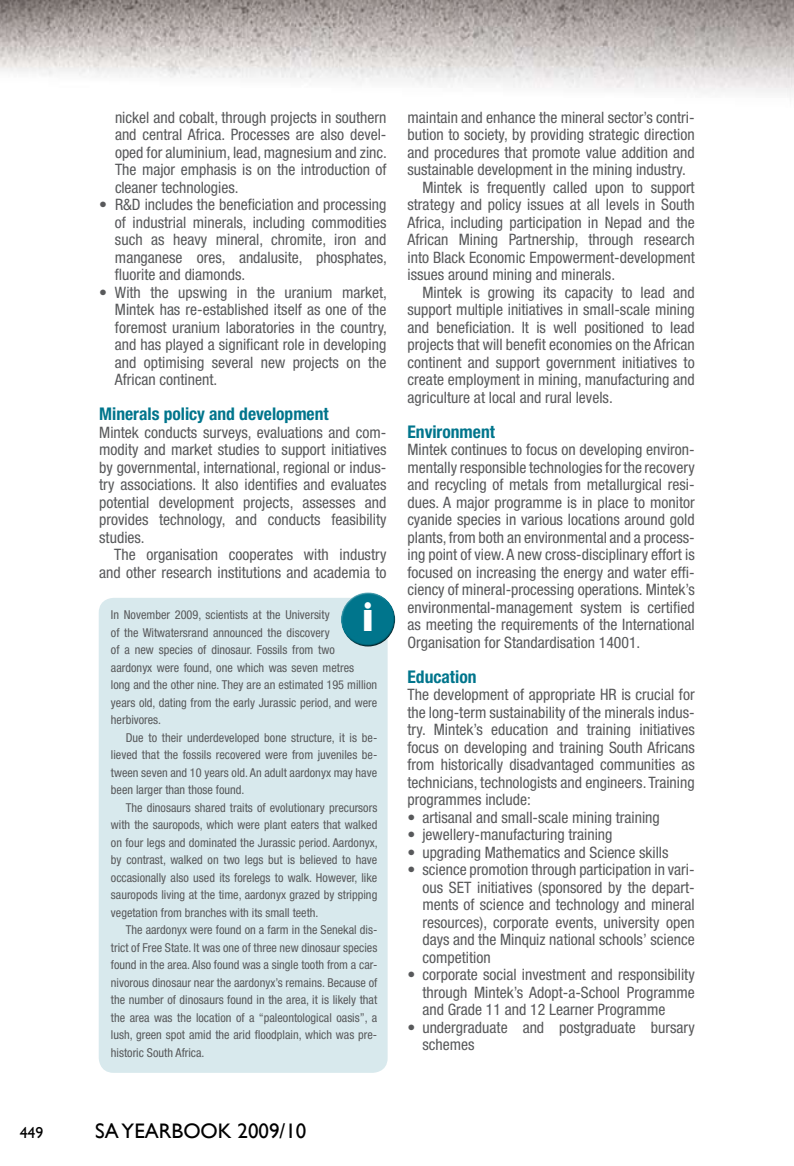
<style>
.page{position:relative;width:794px;height:1166px;background:#fff}
.page>*{position:absolute;margin:0;border:0;box-sizing:border-box;transform-origin:0 0}
.t1{font:700 42px "Gill Sans";color:#fff}
.t2{font:21px "Gill Sans";color:#000}
.t3{font:700 condensed 17.5px "Helvetica Neue";color:#00758c}
.t4{font:condensed 15.75px/17.5px "Helvetica Neue";color:#58595b;text-align:justify}
.t5{font:15.75px "Gill Sans";color:#000}
.t6{font:condensed 12.25px/17.5px "Helvetica Neue";color:#58595b;text-align:justify}
</style>
<div class="page">
<img style="left:0;top:0;width:794px;height:96px">
<div style="left:99px;top:598px;width:288px;height:475px;background:#d8e9ed;border-radius:15px"></div>
<div style="left:340px;top:591px;width:57px;height:58px;background:#000;opacity:.75"></div>
<p class="t4" style="left:115px;top:108px;width:273px">nickel and cobalt, through projects in southern and central Africa. Processes are also devel&shy;oped for aluminium, lead, magnesium and zinc.<br>The major emphasis is on the introduction of cleaner technologies.</p>
<p class="t4" style="left:115px;top:196px;width:273px;text-indent:-16px">• R&amp;D includes the beneficiation and processing of industrial minerals, including commodities such as heavy mineral, chromite, iron and manganese ores, andalusite, phosphates, fluorite and diamonds.</p>
<p class="t4" style="left:115px;top:283px;width:273px;text-indent:-16px">• With the upswing in the uranium market, Mintek has re-established itself as one of the foremost uranium laboratories in the country, and has played a significant role in developing and optimising several new projects on the African continent.</p>
<p class="t3" style="left:99px;top:403px;width:231px">Minerals policy and development</p>
<p class="t4" style="left:99px;top:423px;width:289px">Mintek conducts surveys, evaluations and com&shy;modity and market studies to support initiatives by governmental, international, regional or indus&shy;try associations. It also identifies and evaluates potential development projects, assesses and provides technology, and conducts feasibility studies.</p>
<p class="t4" style="left:99px;top:546px;width:289px;text-align:right">The organisation cooperates with industry and other research institutions and academia to</p>
<h1 class="t1" style="left:361px;top:593px;width:14px">i</h1>
<p class="t6" style="left:111px;top:606px;width:268px;text-align:left">In November 2009, scientists at the University<br>of the Witwatersrand announced the discovery<br>of a new species of dinosaur. Fossils from two aardonyx were found, one which was seven metres<br>long and the other nine. They are an estimated 195 million years old, dating from the early Jurassic period, and were herbivores.</p>
<p class="t6" style="left:111px;top:728px;width:268px;text-indent:15px">Due to their underdeveloped bone structure, it is be&shy;lieved that the fossils recovered were from juveniles be&shy;tween seven and 10 years old. An adult aardonyx may have been larger than those found.</p>
<p class="t6" style="left:111px;top:798px;width:268px;text-indent:15px">The dinosaurs shared traits of evolutionary precursors with the sauropods, which were plant eaters that walked on four legs and dominated the Jurassic period. Aardonyx, by contrast, walked on two legs but is believed to have occasionally also used its forelegs to walk. However, like sauropods living at the time, aardonyx grazed by stripping vegetation from branches with its small teeth.</p>
<p class="t6" style="left:111px;top:921px;width:268px;text-indent:15px">The aardonyx were found on a farm in the Senekal dis&shy;trict of Free State. It was one of three new dinosaur species found in the area. Also found was a single tooth from a car&shy;nivorous dinosaur near the aardonyx’s remains. Because of the number of dinosaurs found in the area, it is likely that the area was the location of a “paleontological oasis”, a lush, green spot amid the arid floodplain, which was pre&shy;historic South Africa.</p>
<p class="t4" style="left:407px;top:108px;width:289px">maintain and enhance the mineral sector’s contri-</p>
<p class="t4" style="left:407px;top:126px;width:289px">bution to society, by providing strategic direction</p>
<p class="t4" style="left:407px;top:143px;width:289px">and procedures that promote value addition and</p>
<p class="t4" style="left:407px;top:161px;width:280px">sustainable development in the mining industry.</p>
<p class="t4" style="left:422px;top:178px;width:274px">Mintek is frequently called upon to support</p>
<p class="t4" style="left:407px;top:196px;width:289px">strategy and policy issues at all levels in South</p>
<p class="t4" style="left:407px;top:213px;width:289px">Africa, including participation in Nepad and the</p>
<p class="t4" style="left:407px;top:231px;width:289px">African Mining Partnership, through research</p>
<p class="t4" style="left:407px;top:248px;width:289px">into Black Economic Empowerment-development</p>
<p class="t4" style="left:407px;top:266px;width:209px">issues around mining and minerals.</p>
<p class="t4" style="left:422px;top:283px;width:274px">Mintek is growing its capacity to lead and</p>
<p class="t4" style="left:407px;top:301px;width:289px">support multiple initiatives in small-scale mining</p>
<p class="t4" style="left:407px;top:318px;width:289px">and beneficiation. It is well positioned to lead</p>
<p class="t4" style="left:407px;top:336px;width:289px">projects that will benefit economies on the African</p>
<p class="t4" style="left:407px;top:353px;width:289px">continent and support government initiatives to</p>
<p class="t4" style="left:407px;top:371px;width:289px">create employment in mining, manufacturing and</p>
<p class="t4" style="left:407px;top:388px;width:207px">agriculture at local and rural levels.</p>
<p class="t3" style="left:407px;top:421px;width:89px">Environment</p>
<p class="t4" style="left:407px;top:441px;width:289px">Mintek continues to focus on developing environ&shy;mentally responsible technologies for the recovery and recycling of metals from metallurgical resi&shy;dues. A major programme is in place to monitor cyanide species in various locations around gold plants, from both an environmental and a process&shy;ing point of view. A new cross-disciplinary effort is focused on increasing the energy and water effi&shy;ciency of mineral-processing operations. Mintek’s environmental-management system is certified as meeting the requirements of the International Organisation for Standardisation 14001.</p>
<p class="t3" style="left:407px;top:666px;width:70px">Education</p>
<p class="t4" style="left:407px;top:686px;width:289px">The development of appropriate HR is crucial for the long-term sustainability of the minerals indus&shy;try. Mintek’s education and training initiatives focus on developing and training South Africans from historically disadvantaged communities as technicians, technologists and engineers. Training programmes include:</p>
<p class="t4" style="left:407px;top:808px;width:254px">• artisanal and small-scale mining training</p>
<p class="t4" style="left:407px;top:826px;width:206px">• jewellery-manufacturing training</p>
<p class="t4" style="left:407px;top:843px;width:262px">• upgrading Mathematics and Science skills</p>
<p class="t4" style="left:422px;top:861px;width:274px;text-indent:-15px">• science promotion through participation in vari&shy;ous SET initiatives (sponsored by the depart&shy;ments of science and technology and mineral resources), corporate events, university open days and the Minquiz national schools’ science competition</p>
<p class="t4" style="left:422px;top:966px;width:274px;text-indent:-15px">• corporate social investment and responsibility through Mintek’s Adopt-a-School Programme and Grade 11 and 12 Learner Programme</p>
<p class="t4" style="left:422px;top:1018px;width:274px;text-indent:-15px">• undergraduate and postgraduate bursary schemes</p>
<p class="t5" style="left:20px;top:1123px;width:25px">449</p>
<h2 class="t2" style="left:95px;top:1118px;width:213px">SA YEARBOOK 2009/10</h2>
</div>
